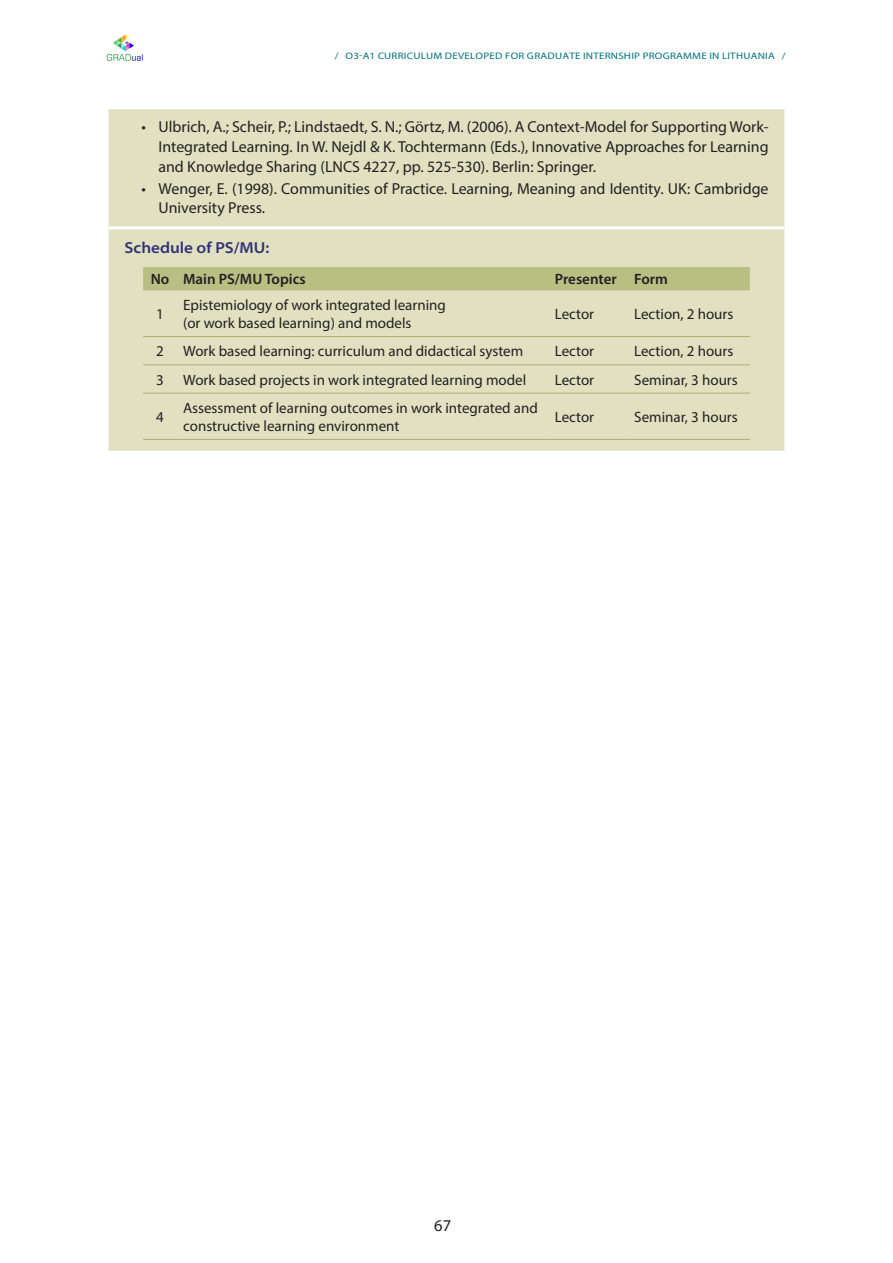
<style>
.page{position:relative;width:893px;height:1263px;background:#fff}
.page>*{position:absolute;margin:0;border:0;box-sizing:border-box;transform-origin:0 0}
.t1{font:16.5px "Myriad Pro";color:#231f20}
.t2{font:15.9px/19.5px "Myriad Pro";color:#231f20;text-align:justify}
.Violet_pavadinimukai{font:600 semi-expanded 15.9px "Myriad Pro";color:#313078}
.t3{font:15px/18px "Myriad Pro";color:#231f20}
.t4{font:600 15px "Myriad Pro";color:#231f20}
.t5{font:9.45px "Myriad Pro";letter-spacing:.02em;color:#00707d;scale:1.17 1}
</style>
<div class="page">
<img style="left:106px;top:34px;width:37px;height:27px">
<div style="left:109px;top:109px;width:675px;height:342px;background:#e1e1c1"></div>
<hr style="left:109px;top:226px;width:288px;height:3px;background:#fff">
<hr style="left:397px;top:226px;width:387px;height:3px;background:#fff">
<div style="left:143px;top:267px;width:607px;height:23px;background:#b9be83"></div>
<hr style="left:143px;top:336px;width:34px;height:1px;background:#a9b06b">
<hr style="left:177px;top:336px;width:372px;height:1px;background:#a9b06b">
<hr style="left:549px;top:336px;width:79px;height:1px;background:#a9b06b">
<hr style="left:628px;top:336px;width:122px;height:1px;background:#a9b06b">
<hr style="left:143px;top:365px;width:34px;height:1px;background:#a9b06b">
<hr style="left:177px;top:365px;width:372px;height:1px;background:#a9b06b">
<hr style="left:549px;top:365px;width:79px;height:1px;background:#a9b06b">
<hr style="left:628px;top:365px;width:122px;height:1px;background:#a9b06b">
<hr style="left:143px;top:393px;width:34px;height:1px;background:#a9b06b">
<hr style="left:177px;top:393px;width:372px;height:1px;background:#a9b06b">
<hr style="left:549px;top:393px;width:79px;height:1px;background:#a9b06b">
<hr style="left:628px;top:393px;width:122px;height:1px;background:#a9b06b">
<hr style="left:143px;top:439px;width:34px;height:1px;background:#a9b06b">
<hr style="left:177px;top:439px;width:372px;height:1px;background:#a9b06b">
<hr style="left:549px;top:439px;width:79px;height:1px;background:#a9b06b">
<hr style="left:628px;top:439px;width:122px;height:1px;background:#a9b06b">
<p class="t5" style="left:335px;top:50px;width:387px">/ O3-A1 CURRICULUM DEVELOPED FOR GRADUATE INTERNSHIP PROGRAMME IN LITHUANIA /</p>
<p class="t2" style="left:158px;top:117px;width:612px;text-indent:-17px">• Ulbrich, A.; Scheir, P.; Lindstaedt, S. N.; Görtz, M. (2006). A Context-Model for Supporting Work-Integrated Learning. In W. Nejdl &amp; K. Tochtermann (Eds.), Innovative Approaches for Learning and Knowledge Sharing (LNCS 4227, pp. 525-530). Berlin: Springer.</p>
<p class="t2" style="left:158px;top:178px;width:612px;text-indent:-17px">• Wenger, E. (1998). Communities of Practice. Learning, Meaning and Identity. UK: Cambridge<br>University Press.</p>
<p class="Violet_pavadinimukai" style="left:124px;top:238px;width:146px">Schedule of PS/MU:</p>
<p class="t4" style="left:151px;top:270px;width:20px">No</p>
<p class="t4" style="left:183px;top:270px;width:124px">Main PS/MU Topics</p>
<p class="t4" style="left:555px;top:270px;width:63px">Presenter</p>
<p class="t4" style="left:634px;top:270px;width:35px">Form</p>
<p class="t3" style="left:156px;top:305px;width:9px">1</p>
<p class="t3" style="left:183px;top:296px;width:264px">Epistemiology of work integrated learning (or work based learning) and models</p>
<p class="t3" style="left:555px;top:305px;width:41px">Lector</p>
<p class="t3" style="left:634px;top:305px;width:101px">Lection, 2 hours</p>
<p class="t3" style="left:156px;top:342px;width:9px">2</p>
<p class="t3" style="left:183px;top:342px;width:342px">Work based learning: curriculum and didactical system</p>
<p class="t3" style="left:555px;top:342px;width:41px">Lector</p>
<p class="t3" style="left:634px;top:342px;width:101px">Lection, 2 hours</p>
<p class="t3" style="left:156px;top:370px;width:9px">3</p>
<p class="t3" style="left:183px;top:370px;width:345px">Work based projects in work integrated learning model</p>
<p class="t3" style="left:555px;top:370px;width:41px">Lector</p>
<p class="t3" style="left:634px;top:370px;width:105px">Seminar, 3 hours</p>
<p class="t3" style="left:156px;top:408px;width:9px">4</p>
<p class="t3" style="left:183px;top:399px;width:356px">Assessment of learning outcomes in work integrated and constructive learning environment</p>
<p class="t3" style="left:555px;top:408px;width:41px">Lector</p>
<p class="t3" style="left:634px;top:408px;width:105px">Seminar, 3 hours</p>
<p class="t1" style="left:434px;top:1215px;width:18px">67</p>
</div>
